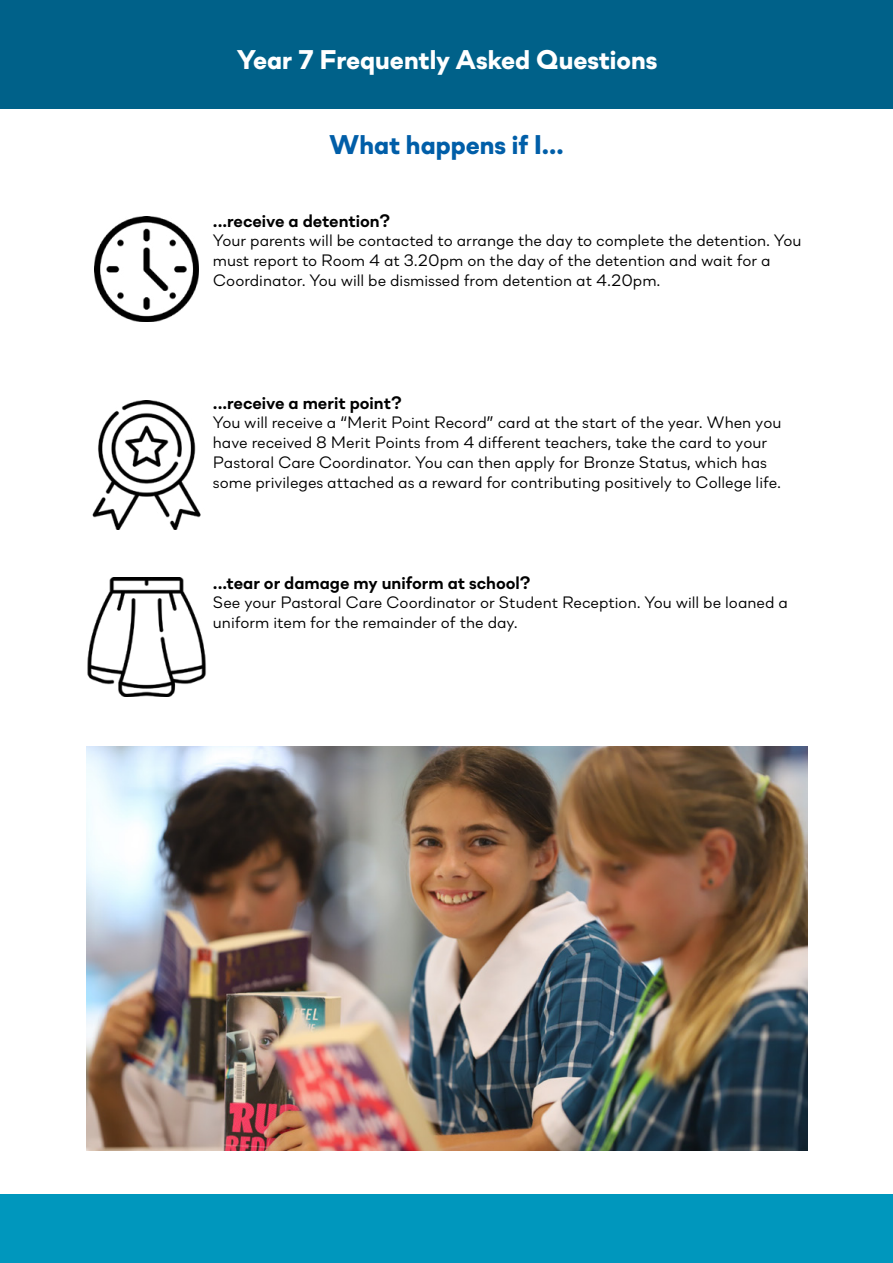
<style>
.page{position:relative;width:893px;height:1263px;background:#fff}
.page>*{position:absolute;margin:0;border:0;box-sizing:border-box;transform-origin:0 0}
.t1{font:800 27px "Soin Sans Neue";color:#fff}
.t2{font:800 27px "Soin Sans Neue";color:#005ea8}
.t3{font:700 18px "Soin Sans Neue";color:#000}
.t4{font:16.5px/19.8px "Soin Sans Neue";color:#000}
</style>
<div class="page">
<div style="left:0;top:0;width:893px;height:108px;background:#006189"></div>
<div style="left:0;top:1195px;width:893px;height:68px;background:#0097bd"></div>
<img style="left:94px;top:217px;width:105px;height:104px">
<img style="left:92px;top:400px;width:109px;height:130px">
<img style="left:87px;top:577px;width:119px;height:119px">
<img style="left:86px;top:747px;width:722px;height:404px">
<h1 class="t1" style="left:237px;top:40px;width:422px">Year 7 Frequently Asked Questions</h1>
<h1 class="t2" style="left:329px;top:125px;width:236px">What happens if I…</h1>
<p class="t3" style="left:213px;top:208px;width:179px">...receive a detention?</p>
<p class="t4" style="left:213px;top:229px;width:590px">Your parents will be contacted to arrange the day to complete the detention. You must report to Room 4 at 3.20pm on the day of the detention and wait for a<br>Coordinator. You will be dismissed from detention at 4.20pm.</p>
<p class="t3" style="left:213px;top:390px;width:190px">...receive a merit point?</p>
<p class="t4" style="left:213px;top:411px;width:570px">You will receive a “Merit Point Record” card at the start of the year. When you have received 8 Merit Points from 4 different teachers, take the card to your Pastoral Care Coordinator. You can then apply for Bronze Status, which has some privileges attached as a reward for contributing positively to College life.</p>
<p class="t3" style="left:213px;top:570px;width:319px">...tear or damage my uniform at school?</p>
<p class="t4" style="left:213px;top:591px;width:576px">See your Pastoral Care Coordinator or Student Reception. You will be loaned a uniform item for the remainder of the day.</p>
</div>
